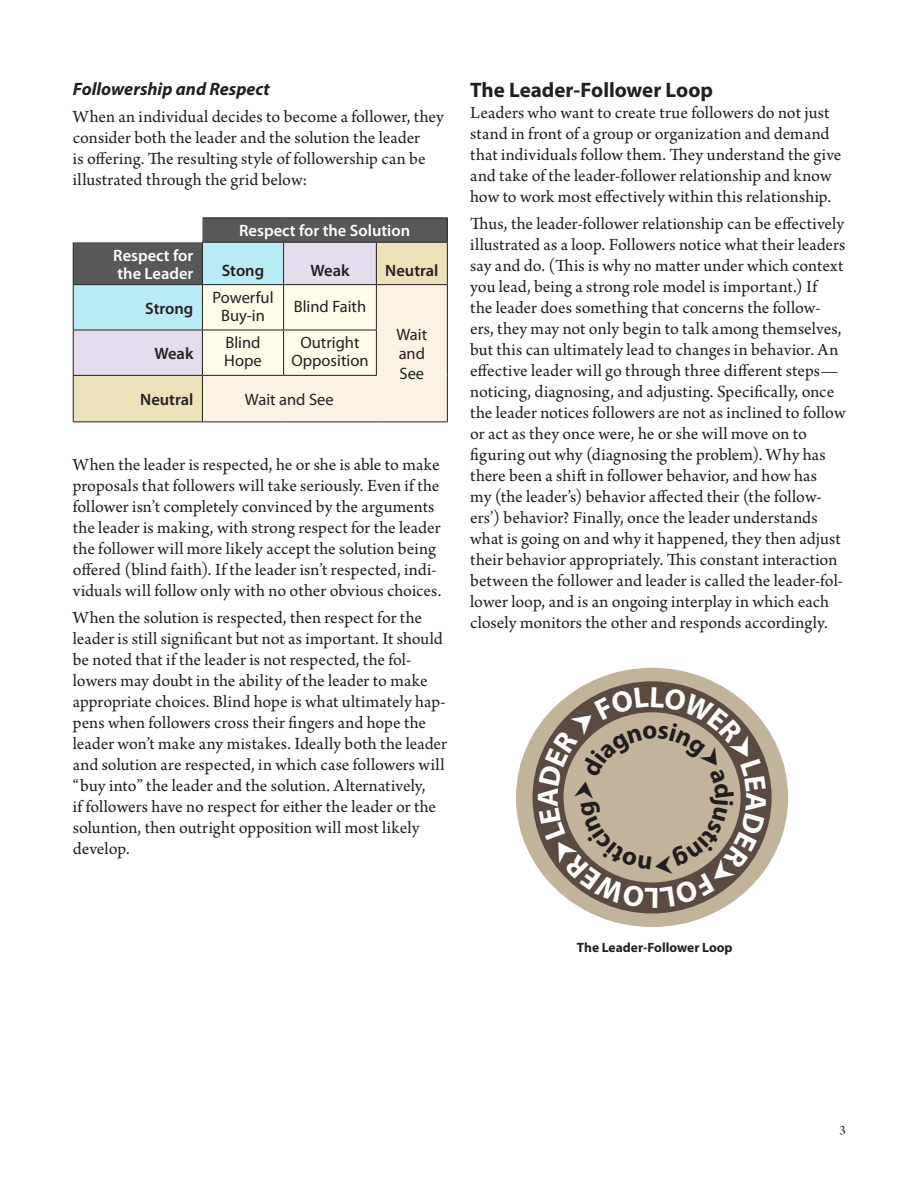
<style>
.page{position:relative;width:918px;height:1188px;background:#fff}
.page>*{position:absolute;margin:0;border:0;box-sizing:border-box;transform-origin:0 0}
._1{font:700 21px "Myriad Pro";letter-spacing:-.005em;color:#231f20}
.body{font:18px/21px "Arno Pro";color:#231f20}
.body-2{font:italic 700 18px "Myriad Pro";color:#231f20}
.Table{font:16.5px/18px "Myriad Pro";color:#231f20;text-align:center}
.Table-2{font:600 16.5px/18px "Myriad Pro";color:#fff}
.Table-3{font:600 16.5px "Myriad Pro";color:#231f20}
.Fig_caption{font:700 13.5px "Myriad Pro";color:#231f20}
.PageNumbers{font:13.5px "Arno Pro";color:#231f20}
.s1{font-style:italic}
</style>
<div class="page">
<hr style="left:73px;top:422px;width:129px;height:1px;background:#231f20">
<hr style="left:376px;top:422px;width:72px;height:1px;background:#231f20">
<hr style="left:202px;top:422px;width:82px;height:1px;background:#231f20">
<hr style="left:284px;top:422px;width:92px;height:1px;background:#231f20">
<svg style="left:73px;top:218px;width:375px;height:204px;background:#d1d2ca"></svg>
<svg style="left:517px;top:668px;width:270px;height:258px;background:#b3a48d"></svg>
<svg style="left:538px;top:687px;width:228px;height:221px;background:#9e907e"></svg>
<p class="body-2" style="left:73px;top:77px;width:199px">Followership and Respect</p>
<p class="body" style="left:73px;top:107px;width:373px">When an individual decides to become a follower, they consider both the leader and the solution the leader<br>is offering. The resulting style of followership can be illustrated through the grid below:</p>
<p class="Table-2" style="left:239px;top:221px;width:173px">Respect for the Solution</p>
<p class="Table-2" style="left:113px;top:246px;width:82px">Respect for the Leader</p>
<p class="Table-3" style="left:222px;top:260px;width:44px">Stong</p>
<p class="Table-3" style="left:310px;top:260px;width:41px">Weak</p>
<p class="Table-3" style="left:385px;top:260px;width:55px">Neutral</p>
<p class="Table-3" style="left:145px;top:297px;width:50px">Strong</p>
<p class="Table" style="left:212px;top:288px;width:63px">Powerful<br>Buy-in</p>
<p class="Table" style="left:294px;top:297px;width:74px">Blind Faith</p>
<p class="Table-3" style="left:154px;top:343px;width:41px">Weak</p>
<p class="Table" style="left:224px;top:334px;width:39px;text-align:left">Blind<br>Hope</p>
<p class="Table" style="left:291px;top:334px;width:79px">Outright<br>Opposition</p>
<p class="Table-3" style="left:140px;top:389px;width:55px">Neutral</p>
<p class="Table" style="left:245px;top:390px;width:90px">Wait and See</p>
<p class="Table" style="left:397px;top:325px;width:32px">Wait</p>
<p class="Table" style="left:399px;top:345px;width:28px">and</p>
<p class="Table" style="left:399px;top:364px;width:26px">See</p>
<p class="body" style="left:73px;top:455px;width:370px">When the leader is respected, he or she is able to make proposals that followers will take seriously. Even if the follower isn’t completely convinced by the arguments the leader is making, with strong respect for the leader the follower will more likely accept the solution being offered (blind faith). If the leader isn’t respected, indi&shy;viduals will follow only with no other obvious choices.</p>
<p class="body" style="left:73px;top:608px;width:376px">When the solution is respected, then respect for the leader is still significant but not as important. It should be noted that if the leader is not respected, the fol&shy;lowers may doubt in the ability of the leader to make appropriate choices. Blind hope is what ultimately hap&shy;pens when followers cross their fingers and hope the leader won’t make any mistakes. Ideally both the leader and solution are respected, in which case followers will “buy into” the leader and the solution. Alternatively,<br>if followers have no respect for either the leader or the soluntion, then outright opposition will most likely develop.</p>
<p class="_1" style="left:470px;top:76px;width:244px">The Leader-Follower Loop</p>
<p class="body" style="left:470px;top:103px;width:373px">Leaders who want to create true followers do not just stand in front of a group or organization and demand that individuals follow them. They understand the give and take of the leader-follower relationship and know how to work most effectively within this relationship.</p>
<p class="body" style="left:470px;top:214px;width:377px">Thus, the leader-follower relationship can be effectively illustrated as a loop. Followers notice what their leaders say and do. (This is why no matter under which context you lead, being a strong role model is important.) If<br>the leader does something that concerns the follow&shy;ers, they may not only begin to talk among themselves, but this can ultimately lead to changes in behavior. An effective leader will go through three different steps<span class="s1">— </span>noticing, diagnosing, and adjusting. Specifically, once the leader notices followers are not as inclined to follow or act as they once were, he or she will move on to figuring out why (diagnosing the problem). Why has there been a shift in follower behavior, and how has<br>my (the leader’s) behavior affected their (the follow&shy;ers’) behavior? Finally, once the leader understands what is going on and why it happened, they then adjust their behavior appropriately. This constant interaction between the follower and leader is called the leader-fol&shy;lower loop, and is an ongoing interplay in which each closely monitors the other and responds accordingly.</p>
<p class="Fig_caption" style="left:577px;top:939px;width:157px">The Leader-Follower Loop</p>
<p class="PageNumbers" style="left:840px;top:1122px;width:8px">3</p>
</div>
